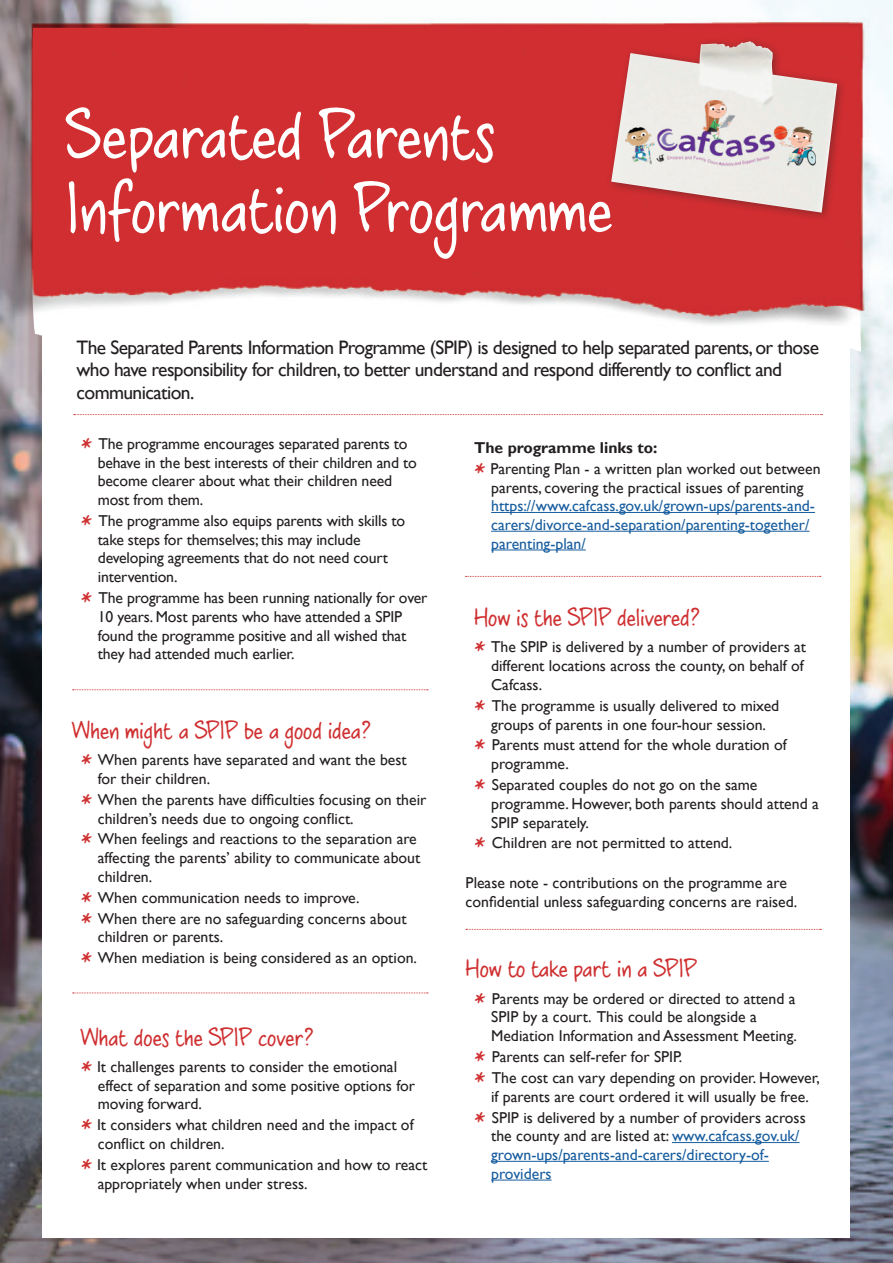
<style>
.page{position:relative;width:893px;height:1263px;background:#fff}
.page>*{position:absolute;margin:0;border:0;box-sizing:border-box;transform-origin:0 0}
.t1{font:66px/73.5px "Crossword Belle";color:#fff}
.Body_Copy{font:24px "Crossword Belle";color:#cf3031}
.Bulleted_list{font:24px "Crossword Belle";color:#cf3031}
.Introduction_Copy{font:19.5px/22.5px "Gill Sans";letter-spacing:-.03em;color:#231f20}
.Bulleted_list-2{font:15.75px/18.8px "Gill Sans";color:#231f20}
.Bulleted_list-3{font:15.75px/18.8px "Gill Sans";color:#175d9e}
.Bulleted_list-4{font:700 15.75px "Gill Sans";color:#231f20}
.s1{font-family:"Crossword Belle";font-size:24px;color:#cf3031}
.s2{color:#231f20}
</style>
<div class="page">
<img style="left:0;top:327px;width:893px;height:936px">
<div style="left:43px;top:43px;width:807px;height:1194px;background:#fff"></div>
<img style="left:0;top:0;width:893px;height:327px">
<hr style="left:491px;top:512px;width:324px;height:1px;background:#175d9e">
<hr style="left:491px;top:531px;width:318px;height:1px;background:#175d9e">
<hr style="left:491px;top:550px;width:95px;height:1px;background:#175d9e">
<hr style="left:672px;top:1142px;width:128px;height:1px;background:#175d9e">
<hr style="left:491px;top:1161px;width:278px;height:1px;background:#175d9e">
<hr style="left:491px;top:1180px;width:61px;height:1px;background:#175d9e">
<svg style="left:74px;top:414px;width:748px;height:1px"></svg>
<svg style="left:73px;top:689px;width:355px;height:1px"></svg>
<svg style="left:73px;top:992px;width:355px;height:1px"></svg>
<svg style="left:465px;top:576px;width:356px;height:1px"></svg>
<svg style="left:466px;top:929px;width:355px;height:1px"></svg>
<div style="left:606px;top:36px;width:241px;height:186px;background:#d02e31"></div>
<img style="left:611px;top:41px;width:226px;height:172px">
<img style="left:625px;top:101px;width:190px;height:66px">
<p class="t1" style="left:65px;top:100px;width:549px">Separated Parents<br>Information Programme</p>
<p class="Introduction_Copy" style="left:77px;top:336px;width:744px">The Separated Parents Information Programme (SPIP) is designed to help separated parents, or those who have responsibility for children,to better understand and respond differently to conflict and communication.</p>
<p class="Bulleted_list-2" style="left:98px;top:434px;width:321px;text-indent:-17px"><span class="s1">*</span> The programme encourages separated parents to behave in the best interests of their children and to become clearer about what their children need most from them.</p>
<p class="Bulleted_list-2" style="left:98px;top:512px;width:309px;text-indent:-17px"><span class="s1">*</span> The programme also equips parents with skills to take steps for themselves; this may include developing agreements that do not need court intervention.</p>
<p class="Bulleted_list-2" style="left:98px;top:589px;width:331px;text-indent:-17px"><span class="s1">*</span> The programme has been running nationally for over 10 years. Most parents who have attended a SPIP found the programme positive and all wished that they had attended much earlier.</p>
<p class="Body_Copy" style="left:72px;top:713px;width:300px">When might a SPIP be a good idea?</p>
<p class="Bulleted_list-2" style="left:98px;top:751px;width:310px;text-indent:-17px"><span class="s1">*</span> When parents have separated and want the best for their children.</p>
<p class="Bulleted_list-2" style="left:98px;top:790px;width:330px;text-indent:-17px"><span class="s1">*</span> When the parents have difficulties focusing on their children’s needs due to ongoing conflict.</p>
<p class="Bulleted_list-2" style="left:98px;top:830px;width:324px;text-indent:-17px"><span class="s1">*</span> When feelings and reactions to the separation are affecting the parents’ ability to communicate about children.</p>
<p class="Bulleted_list-2" style="left:81px;top:888px;width:280px"><span class="s1">*</span> When communication needs to improve.</p>
<p class="Bulleted_list-2" style="left:98px;top:909px;width:310px;text-indent:-17px"><span class="s1">*</span> When there are no safeguarding concerns about children or parents.</p>
<p class="Bulleted_list-2" style="left:81px;top:949px;width:338px"><span class="s1">*</span> When mediation is being considered as an option.</p>
<p class="Bulleted_list" style="left:81px;top:1020px;width:235px">What does the SPIP cover?</p>
<p class="Bulleted_list-2" style="left:98px;top:1057px;width:319px;text-indent:-17px"><span class="s1">*</span> It challenges parents to consider the emotional effect of separation and some positive options for moving forward.</p>
<p class="Bulleted_list-2" style="left:98px;top:1116px;width:317px;text-indent:-17px"><span class="s1">*</span> It considers what children need and the impact of conflict on children.</p>
<p class="Bulleted_list-2" style="left:98px;top:1155px;width:331px;text-indent:-17px"><span class="s1">*</span> It explores parent communication and how to react appropriately when under stress.</p>
<p class="Bulleted_list-4" style="left:474px;top:438px;width:185px">The programme links to:</p>
<p class="Bulleted_list-3" style="left:491px;top:459px;width:331px;text-indent:-17px"><span class="s1">*</span> <span class="s2">Parenting Plan - a written plan worked out between parents, covering the practical issues of parenting </span>https://www.cafcass.gov.uk/grown-ups/parents-and&shy;carers/divorce-and-separation/parenting-together/ parenting-plan/</p>
<p class="Bulleted_list" style="left:474px;top:600px;width:227px">How is the SPIP delivered?</p>
<p class="Bulleted_list-2" style="left:491px;top:638px;width:316px;text-indent:-17px"><span class="s1">*</span> The SPIP is delivered by a number of providers at different locations across the county, on behalf of<br>Cafcass.</p>
<p class="Bulleted_list-2" style="left:474px;top:696px;width:307px;text-align:center"><span class="s1">*</span> The programme is usually delivered to mixed groups of parents in one four-hour session.</p>
<p class="Bulleted_list-2" style="left:491px;top:736px;width:297px;text-indent:-17px"><span class="s1">*</span> Parents must attend for the whole duration of programme.</p>
<p class="Bulleted_list-2" style="left:491px;top:776px;width:329px;text-indent:-17px"><span class="s1">*</span> Separated couples do not go on the same programme. However, both parents should attend a<br>SPIP separately.</p>
<p class="Bulleted_list-2" style="left:474px;top:834px;width:260px"><span class="s1">*</span> Children are not permitted to attend.</p>
<p class="Bulleted_list-2" style="left:466px;top:874px;width:333px">Please note - contributions on the programme are confidential unless safeguarding concerns are raised.</p>
<p class="Body_Copy" style="left:466px;top:952px;width:233px">How to take part in a SPIP</p>
<p class="Bulleted_list-2" style="left:491px;top:989px;width:307px;text-indent:-17px"><span class="s1">*</span> Parents may be ordered or directed to attend a<br>SPIP by a court. This could be alongside a<br>Mediation Information and Assessment Meeting.</p>
<p class="Bulleted_list-2" style="left:474px;top:1048px;width:210px"><span class="s1">*</span> Parents can self-refer for SPIP.</p>
<p class="Bulleted_list-2" style="left:474px;top:1068px;width:347px;text-align:center"><span class="s1">*</span> The cost can vary depending on provider. However, if parents are court ordered it will usually be free.</p>
<p class="Bulleted_list-3" style="left:491px;top:1108px;width:316px;text-indent:-17px"><span class="s1">*</span> <span class="s2">SPIP is delivered by a number of providers across the county and are listed at:</span> www.cafcass.gov.uk/ grown-ups/parents-and-carers/directory-of&shy;providers</p>
</div>
